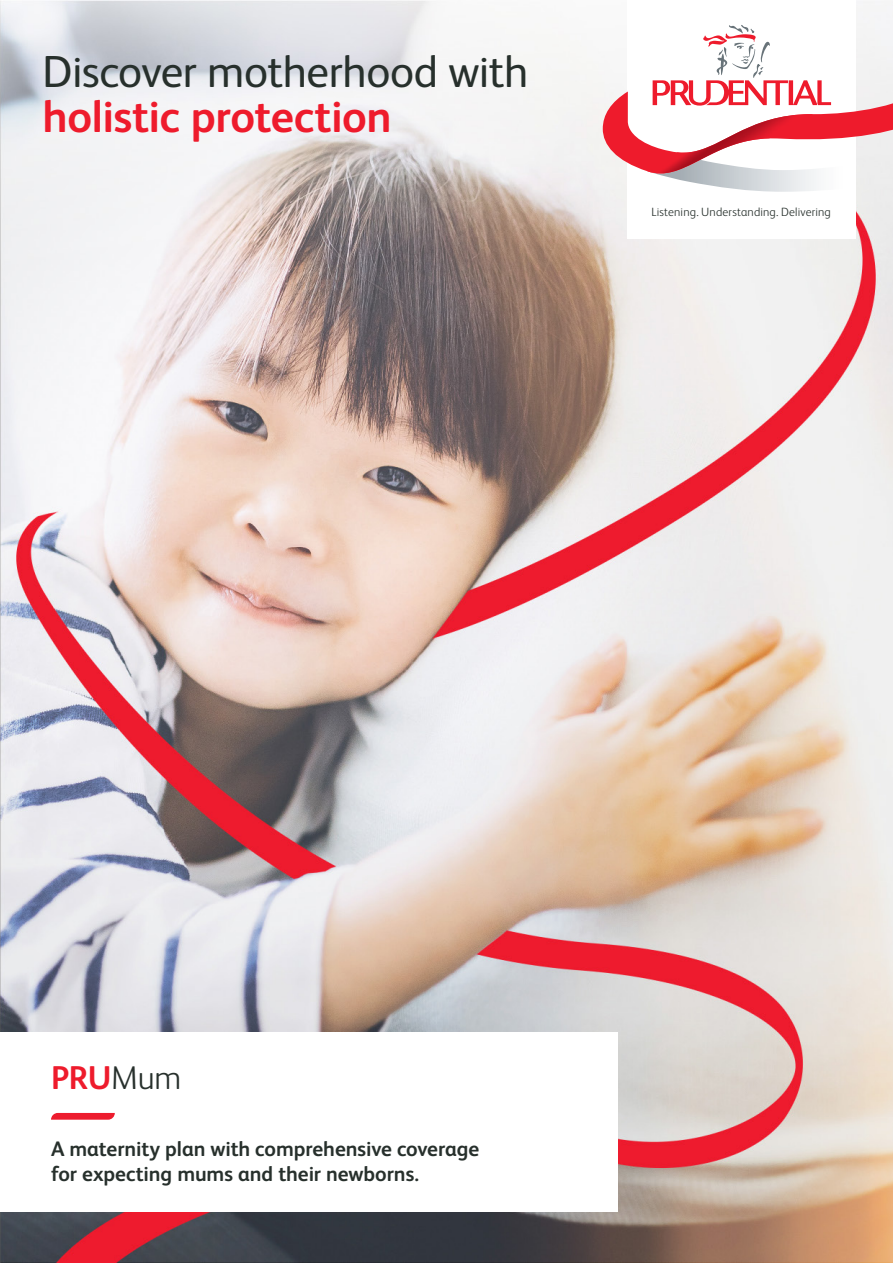
<style>
.page{position:relative;width:893px;height:1263px;background:#fff}
.page>*{position:absolute;margin:0;border:0;box-sizing:border-box;transform-origin:0 0}
.t1{font:45px/45px "FS Albert";letter-spacing:-.01em;color:#27302c}
.t2{font:700 33px "FS Albert";color:#ee1b2c}
.t3{font:700 21px/25.2px "FS Albert";letter-spacing:-.005em;color:#27302c}
.t4{font:300 12px "FS Albert";letter-spacing:.015em;color:#27302c}
.s1{font-weight:700;color:#ee1b2c}
.s2{font-weight:300;color:#27302c}
</style>
<div class="page">
<img style="left:0;top:0;width:893px;height:1263px">
<div style="left:628px;top:0;width:228px;height:239px;background:#fff"></div>
<svg style="left:603px;top:25px;width:290px;height:167px"></svg>
<div style="left:1px;top:1032px;width:617px;height:180px;background:#fff"></div>
<svg style="left:51px;top:1113px;width:64px;height:7px"></svg>
<p class="t1" style="left:43px;top:47px;width:488px">Discover motherhood with <span class="s1">holistic protection</span></p>
<p class="t4" style="left:651px;top:204px;width:181px">Listening. Understanding. Delivering</p>
<p class="t2" style="left:51px;top:1055px;width:132px">PRU<span class="s2">Mum</span></p>
<p class="t3" style="left:51px;top:1135px;width:430px">A maternity plan with comprehensive coverage for expecting mums and their newborns.</p>
</div>
